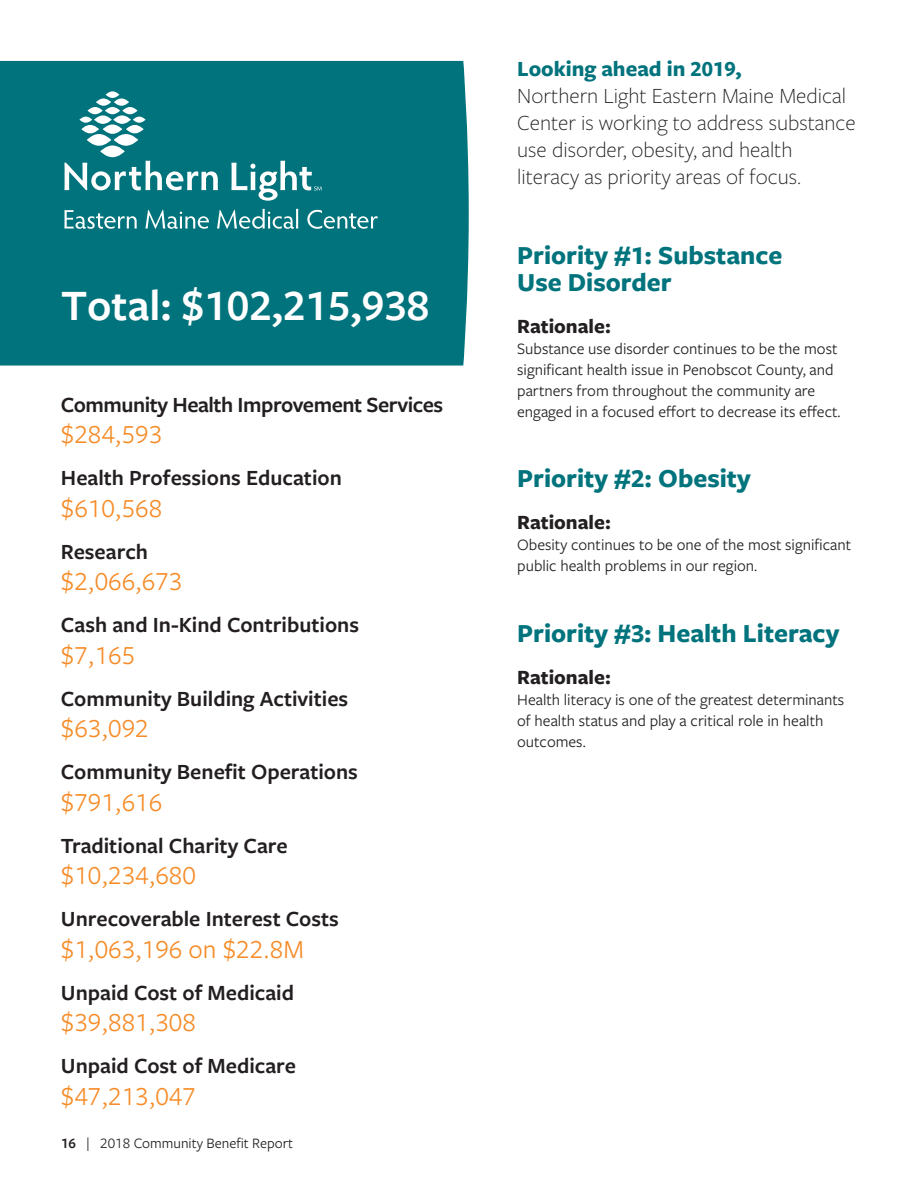
<style>
.page{position:relative;width:918px;height:1188px;background:#fff}
.page>*{position:absolute;margin:0;border:0;box-sizing:border-box;transform-origin:0 0}
.t1{font:600 45px "Freight Sans Pro";color:#fff}
._12_15_subhead_-_boo{font:27px "Freight Sans Pro";color:#f68b27}
.main_header_18_bold{font:700 27px/27px "Freight Sans Pro";color:#00737c}
._12_15_subhead_-_boo-2{font:600 22.5px "Freight Sans Pro";color:#231f20}
.green_18pt_subhead{font:300 22.5px/27px "Freight Sans Pro";color:#231f20}
._12_15_subhead_-_boo-3{font:600 22.5px "Freight Sans Pro";letter-spacing:-.02em;color:#231f20}
.main_header_18_bold-2{font:700 22.5px "Freight Sans Pro";color:#00737c}
.t2{font:700 21px "Freight Sans Pro";color:#231f20}
.body_copy_11{font:16.5px/21px "Freight Sans Pro";color:#231f20}
.t3{font:15px "Freight Sans Pro";color:#231f20}
.s1{font-weight:600}
</style>
<div class="page">
<div style="left:0;top:61px;width:469px;height:305px;background:#00737c"></div>
<svg style="left:64px;top:91px;width:314px;height:138px;background:#20858c"></svg>
<p class="t1" style="left:61px;top:275px;width:370px">Total: $102,215,938</p>
<p class="_12_15_subhead_-_boo-3" style="left:61px;top:389px;width:384px">Community Health Improvement Services</p>
<p class="_12_15_subhead_-_boo" style="left:61px;top:416px;width:103px">$284,593</p>
<p class="_12_15_subhead_-_boo-2" style="left:61px;top:463px;width:283px">Health Professions Education</p>
<p class="_12_15_subhead_-_boo" style="left:61px;top:490px;width:103px">$610,568</p>
<p class="_12_15_subhead_-_boo-2" style="left:61px;top:536px;width:89px">Research</p>
<p class="_12_15_subhead_-_boo" style="left:61px;top:563px;width:123px">$2,066,673</p>
<p class="_12_15_subhead_-_boo-2" style="left:61px;top:610px;width:300px">Cash and In-Kind Contributions</p>
<p class="_12_15_subhead_-_boo" style="left:61px;top:637px;width:76px">$7,165</p>
<p class="_12_15_subhead_-_boo-2" style="left:61px;top:683px;width:289px">Community Building Activities</p>
<p class="_12_15_subhead_-_boo" style="left:61px;top:710px;width:89px">$63,092</p>
<p class="_12_15_subhead_-_boo-2" style="left:61px;top:757px;width:299px">Community Benefit Operations</p>
<p class="_12_15_subhead_-_boo" style="left:61px;top:784px;width:103px">$791,616</p>
<p class="_12_15_subhead_-_boo-2" style="left:61px;top:830px;width:228px">Traditional Charity Care</p>
<p class="_12_15_subhead_-_boo" style="left:61px;top:857px;width:137px">$10,234,680</p>
<p class="_12_15_subhead_-_boo-2" style="left:61px;top:904px;width:279px">Unrecoverable Interest Costs</p>
<p class="_12_15_subhead_-_boo" style="left:61px;top:931px;width:245px">$1,063,196 on $22.8M</p>
<p class="_12_15_subhead_-_boo-2" style="left:61px;top:977px;width:235px">Unpaid Cost of Medicaid</p>
<p class="_12_15_subhead_-_boo" style="left:61px;top:1004px;width:137px">$39,881,308</p>
<p class="_12_15_subhead_-_boo-2" style="left:61px;top:1051px;width:237px">Unpaid Cost of Medicare</p>
<p class="_12_15_subhead_-_boo" style="left:61px;top:1078px;width:137px">$47,213,047</p>
<p class="t3" style="left:61px;top:1133px;width:234px"><span class="s1">16</span> | 2018 Community Benefit Report</p>
<p class="main_header_18_bold-2" style="left:517px;top:53px;width:226px">Looking ahead in 2019,</p>
<p class="green_18pt_subhead" style="left:517px;top:81px;width:340px">Northern Light Eastern Maine Medical Center is working to address substance use disorder, obesity, and health literacy as priority areas of focus.</p>
<p class="main_header_18_bold" style="left:517px;top:240px;width:267px">Priority #1: Substance<br>Use Disorder</p>
<p class="t2" style="left:517px;top:311px;width:95px">Rationale:</p>
<p class="body_copy_11" style="left:517px;top:337px;width:325px">Substance use disorder continues to be the most significant health issue in Penobscot County, and partners from throughout the community are engaged in a focused effort to decrease its effect.</p>
<p class="main_header_18_bold" style="left:517px;top:464px;width:235px">Priority #2: Obesity</p>
<p class="t2" style="left:517px;top:508px;width:95px">Rationale:</p>
<p class="body_copy_11" style="left:517px;top:534px;width:336px">Obesity continues to be one of the most significant public health problems in our region.</p>
<p class="main_header_18_bold" style="left:517px;top:618px;width:324px">Priority #3: Health Literacy</p>
<p class="t2" style="left:517px;top:662px;width:95px">Rationale:</p>
<p class="body_copy_11" style="left:517px;top:688px;width:329px">Health literacy is one of the greatest determinants of health status and play a critical role in health outcomes.</p>
</div>
